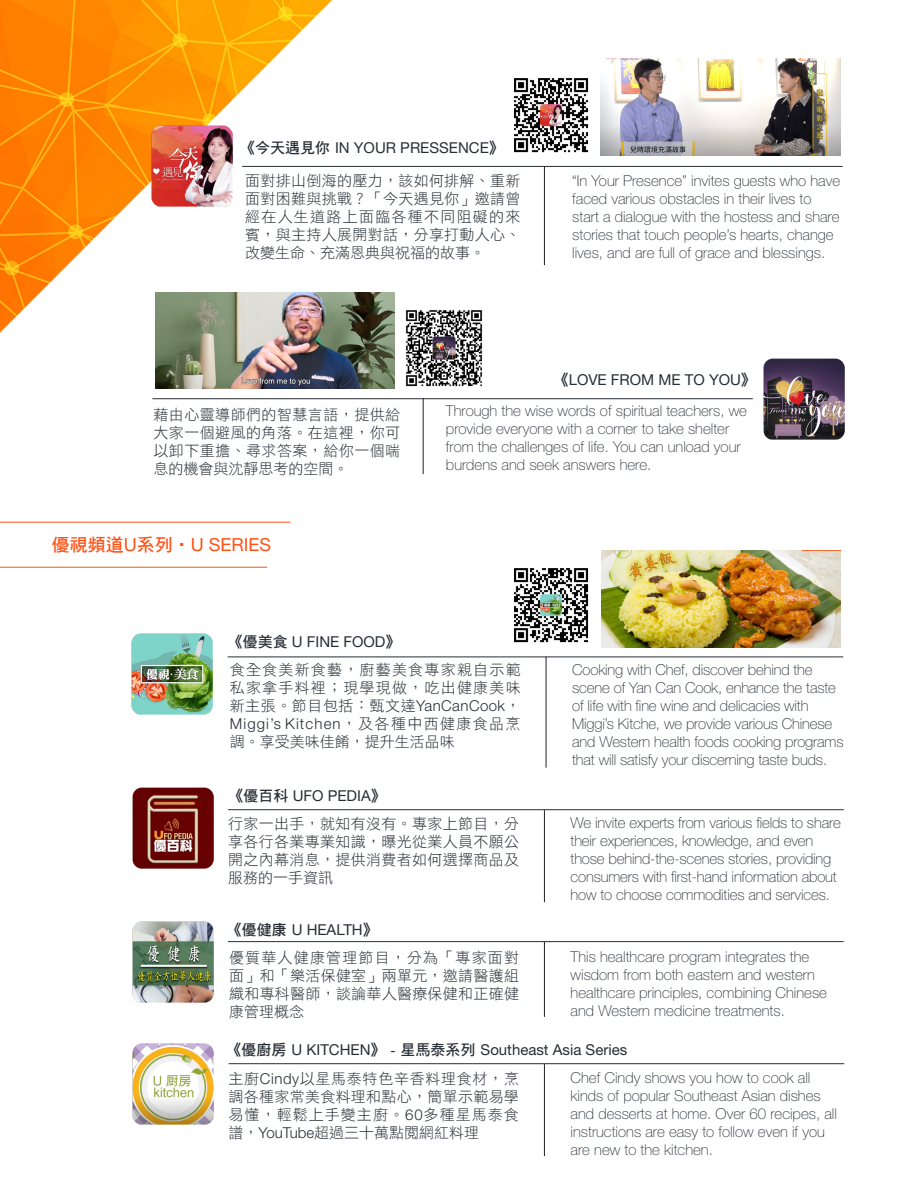
<style>
.page{position:relative;width:918px;height:1188px;background:#fff}
.page>*{position:absolute;margin:0;border:0;box-sizing:border-box;transform-origin:0 0}
.t1{font:18px "Helvetica Neue LT Std";color:#ff5114}
.t2{font:100 15px/18px "Helvetica Neue LT Std";color:#292e35}
.t3{font:15px/18px "DF Hei Std W3";letter-spacing:.02em;color:#292e35;text-align:justify}
.t4{font:15px "Helvetica Neue LT Std";color:#292e35}
.s1{font-family:"DF Hei Std W7"}
.s2{font-family:"Helvetica Neue LT Std";font-weight:300}
</style>
<div class="page">
<img style="left:0;top:0;width:598px;height:413px">
<hr style="left:242px;top:166px;width:601px;height:1px;background:#292e35">
<hr style="left:228px;top:809px;width:616px;height:1px;background:#292e35">
<img style="left:600px;top:58px;width:241px;height:97px">
<hr style="left:228px;top:941px;width:616px;height:1px;background:#292e35">
<hr style="left:229px;top:1063px;width:615px;height:1px;background:#292e35">
<img style="left:601px;top:550px;width:240px;height:97px">
<hr style="left:0;top:522px;width:291px;height:1px;background:#ff5114">
<hr style="left:0;top:567px;width:267px;height:1px;background:#ff5114">
<img style="left:510px;top:74px;width:81px;height:81px">
<hr style="left:546px;top:657px;width:1px;height:111px;background:#231f20">
<hr style="left:228px;top:657px;width:615px;height:1px;background:#292e35">
<img style="left:131px;top:633px;width:81px;height:81px">
<img style="left:132px;top:921px;width:81px;height:81px">
<img style="left:132px;top:1043px;width:81px;height:81px">
<img style="left:132px;top:787px;width:81px;height:81px">
<img style="left:514px;top:568px;width:75px;height:75px">
<img style="left:151px;top:126px;width:81px;height:81px">
<hr style="left:152px;top:398px;width:601px;height:1px;background:#292e35">
<hr style="left:423px;top:398px;width:1px;height:76px;background:#231f20">
<img style="left:156px;top:292px;width:238px;height:96px">
<img style="left:763px;top:359px;width:81px;height:81px">
<img style="left:404px;top:307px;width:81px;height:81px">
<hr style="left:544px;top:166px;width:1px;height:99px;background:#231f20">
<hr style="left:544px;top:810px;width:1px;height:92px;background:#231f20">
<hr style="left:544px;top:942px;width:1px;height:75px;background:#231f20">
<hr style="left:544px;top:1064px;width:1px;height:92px;background:#231f20">
<p class="t4" style="left:240px;top:139px;width:265px"><span class="s1">《今天遇見你</span> IN YOUR PRESSENCE<span class="s1">》</span></p>
<p class="t3" style="left:245px;top:172px;width:277px">面對排山倒海的壓力，該如何排解、重新面對困難與挑戰？「今天遇見你」邀請曾經在人生道路上面臨各種不同阻礙的來賓，與主持人展開對話，分享打動人心、改變生命、充滿恩典與祝福的故事。</p>
<p class="t2" style="left:572px;top:171px;width:269px">“In Your Presence” invites guests who have faced various obstacles in their lives to start a dialogue with the hostess and share stories that touch people’s hearts, change lives, and are full of grace and blessings.</p>
<p class="t4" style="left:554px;top:370px;width:204px"><span class="s1">《</span>LOVE FROM ME TO YOU<span class="s1">》</span></p>
<p class="t3" style="left:153px;top:405px;width:248px">藉由心靈導師們的智慧言語，提供給大家一個避風的角落。在這裡，你可以卸下重擔、尋求答案，給你一個喘息的機會與沈靜思考的空間。</p>
<p class="t2" style="left:446px;top:402px;width:303px">Through the wise words of spiritual teachers, we provide everyone with a corner to take shelter from the challenges of life. You can unload your burdens and seek answers here.</p>
<p class="t1" style="left:52px;top:534px;width:221px"><span class="s1">優視頻道</span>U<span class="s1">系列•</span>U SERIES</p>
<p class="t4" style="left:228px;top:633px;width:174px"><span class="s1">《優美食</span> U FINE FOOD<span class="s1">》</span></p>
<p class="t3" style="left:230px;top:661px;width:292px">食全食美新食藝，廚藝美食專家親自示範私家拿手料裡；現學現做，吃出健康美味新主張。節目包括：甄文達<span class="s2">YanCanCook</span>，<span class="s2">Miggi’s Kitchen</span>，及各種中西健康食品烹調。享受美味佳餚，提升生活品味</p>
<p class="t4" style="left:229px;top:787px;width:159px"><span class="s1">《優百科</span> UFO PEDIA<span class="s1">》</span></p>
<p class="t2" style="left:572px;top:660px;width:265px">Cooking with Chef, discover behind the scene of Yan Can Cook, enhance the taste</p>
<p class="t2" style="left:572px;top:696px;width:273px">of life with fine wine and delicacies with Miggi’s Kitche, we provide various Chinese and Western health foods cooking programs that will satisfy your discerning taste buds.</p>
<p class="t3" style="left:228px;top:814px;width:292px">行家一出手，就知有沒有。專家上節目，分享各行各業專業知識，曝光從業人員不願公開之內幕消息，提供消費者如何選擇商品及服務的一手資訊</p>
<p class="t4" style="left:227px;top:921px;width:153px"><span class="s1">《優健康</span> U HEALTH<span class="s1">》</span></p>
<p class="t3" style="left:229px;top:948px;width:291px">優質華人健康管理節目，分為「專家面對面」和「樂活保健室」兩單元，邀請醫護組織和專科醫師，談論華人醫療保健和正確健康管理概念</p>
<p class="t4" style="left:226px;top:1041px;width:402px"><span class="s1">《優廚房</span> U KITCHEN<span class="s1">》 - 星馬泰系列</span> Southeast Asia Series</p>
<p class="t2" style="left:571px;top:1069px;width:268px">Chef Cindy shows you how to cook all kinds of popular Southeast Asian dishes and desserts at home. Over 60 recipes, all instructions are easy to follow even if you are new to the kitchen.</p>
<p class="t2" style="left:571px;top:814px;width:272px">We invite experts from various fields to share their experiences, knowledge, and even those behind-the-scenes stories, providing consumers with first-hand information about how to choose commodities and services.</p>
<p class="t2" style="left:571px;top:948px;width:258px">This healthcare program integrates the wisdom from both eastern and western healthcare principles, combining Chinese and Western medicine treatments.</p>
<p class="t3" style="left:229px;top:1069px;width:292px">主廚<span class="s2">Cindy</span>以星馬泰特色辛香料理食材，烹調各種家常美食料理和點心，簡單示範易學易懂，輕鬆上手變主廚。<span class="s2">60</span>多種星馬泰食譜，<span class="s2">YouTube</span>超過三十萬點閱網紅料理</p>
</div>
